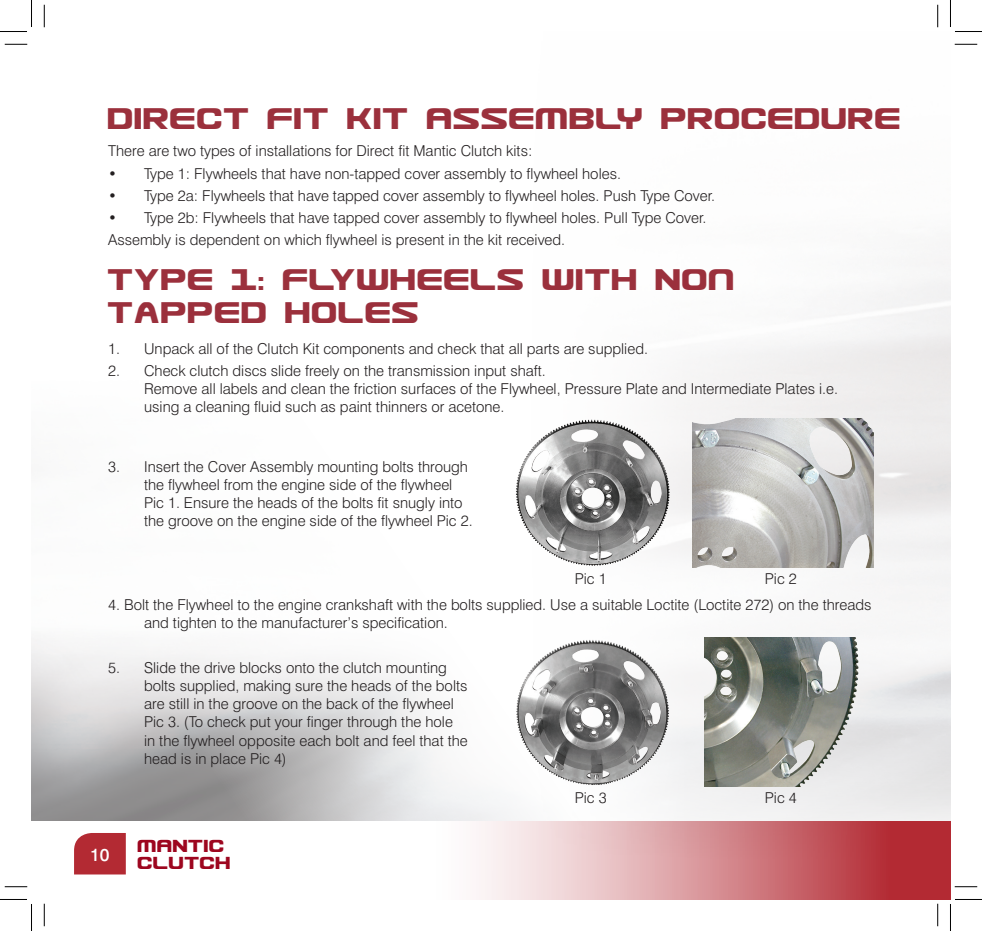
<style>
.page{position:relative;width:982px;height:931px;background:#fff}
.page>*{position:absolute;margin:0;border:0;box-sizing:border-box;transform-origin:0 0}
.t1{font:36px/33px "Usuzi";color:#9b303c}
.t2{font:21px/17.4px "Usuzi";color:#9d061f}
.t3{font:500 17.4px "Swiss 721 BT";color:#fff}
.t4{font:300 15px/18px "Swiss 721 BT";color:#231f20}
</style>
<div class="page">
<div style="left:74px;top:833px;width:52px;height:41px;background:#b32a33"></div>
<img style="left:494px;top:259px;width:456px;height:561px">
<div style="left:391px;top:820px;width:559px;height:79px;background:linear-gradient(to right,#fff,#ae1e27)"></div>
<img style="left:514px;top:419px;width:157px;height:148px">
<img style="left:514px;top:638px;width:156px;height:148px">
<img style="left:692px;top:418px;width:181px;height:149px">
<img style="left:704px;top:637px;width:157px;height:149px">
<svg style="left:5px;top:44px;width:22px;height:1px"></svg>
<svg style="left:954px;top:44px;width:23px;height:1px"></svg>
<svg style="left:5px;top:886px;width:22px;height:1px"></svg>
<svg style="left:954px;top:886px;width:23px;height:1px"></svg>
<svg style="left:44px;top:5px;width:1px;height:22px"></svg>
<svg style="left:44px;top:903px;width:1px;height:23px"></svg>
<svg style="left:937px;top:5px;width:1px;height:22px"></svg>
<svg style="left:937px;top:903px;width:1px;height:23px"></svg>
<svg style="left:0;top:0;width:32px;height:32px"></svg>
<svg style="left:0;top:899px;width:32px;height:31px"></svg>
<svg style="left:950px;top:0;width:31px;height:32px"></svg>
<svg style="left:950px;top:899px;width:31px;height:31px"></svg>
<h1 class="t1" style="left:108px;top:101px;width:795px">DIRECT FIT KIT ASSEMBLY PROCEDURE</h1>
<p class="t4" style="left:108px;top:142px;width:426px">There are two types of installations for Direct fit Mantic Clutch kits:</p>
<p class="t4" style="left:108px;top:164px;width:514px">• Type 1: Flywheels that have non-tapped cover assembly to flywheel holes.</p>
<p class="t4" style="left:108px;top:186px;width:608px">• Type 2a: Flywheels that have tapped cover assembly to flywheel holes. Push Type Cover.</p>
<p class="t4" style="left:108px;top:206px;width:599px;line-height:22.2px">• Type 2b: Flywheels that have tapped cover assembly to flywheel holes. Pull Type Cover.<br>Assembly is dependent on which flywheel is present in the kit received.</p>
<h1 class="t1" style="left:108px;top:262px;width:629px">TYPE 1: FLYWHEELS WITH NON<br>TAPPED HOLES</h1>
<p class="t4" style="left:108px;top:339px;width:541px">1. Unpack all of the Clutch Kit components and check that all parts are supplied.</p>
<p class="t4" style="left:144px;top:362px;width:695px;text-indent:-36px">2. Check clutch discs slide freely on the transmission input shaft.<br>Remove all labels and clean the friction surfaces of the Flywheel, Pressure Plate and Intermediate Plates i.e. using a cleaning fluid such as paint thinners or acetone.</p>
<p class="t4" style="left:144px;top:458px;width:330px;text-indent:-36px">3. Insert the Cover Assembly mounting bolts through the flywheel from the engine side of the flywheel Pic 1. Ensure the heads of the bolts fit snugly into the groove on the engine side of the flywheel Pic 2.</p>
<p class="t4" style="left:574px;top:569px;width:33px">Pic 1</p>
<p class="t4" style="left:764px;top:569px;width:33px">Pic 2</p>
<p class="t4" style="left:144px;top:595px;width:729px;text-indent:-36px">4. Bolt the Flywheel to the engine crankshaft with the bolts supplied. Use a suitable Loctite (Loctite 272) on the threads and tighten to the manufacturer’s specification.</p>
<p class="t4" style="left:144px;top:659px;width:325px;text-indent:-36px">5. Slide the drive blocks onto the clutch mounting bolts supplied, making sure the heads of the bolts are still in the groove on the back of the flywheel Pic 3. (To check put your finger through the hole in the flywheel opposite each bolt and feel that the head is in place Pic 4)</p>
<p class="t3" style="left:90px;top:843px;width:21px">10</p>
<h2 class="t2" style="left:138px;top:836px;width:95px">MANTIC<br>CLUTCH</h2>
<p class="t4" style="left:574px;top:788px;width:33px">Pic 3</p>
<p class="t4" style="left:764px;top:788px;width:33px">Pic 4</p>
</div>
